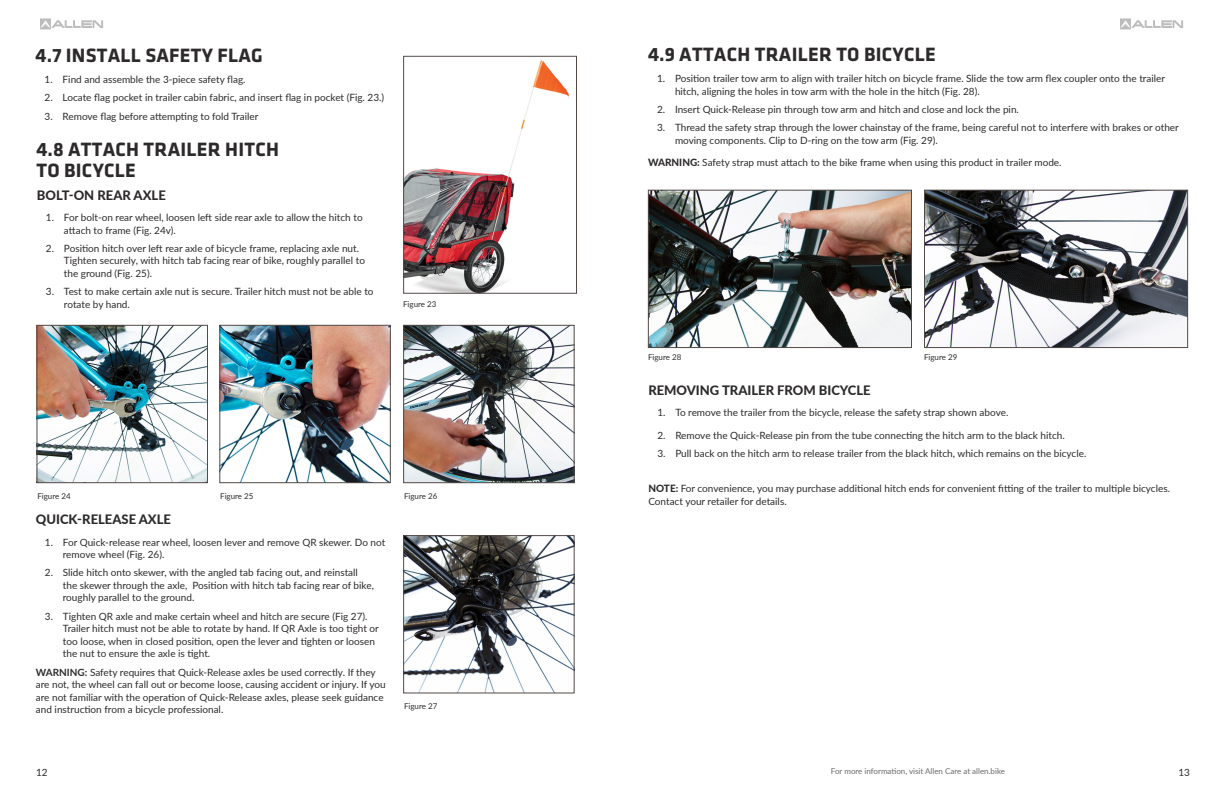
<style>
.page{position:relative;width:1224px;height:792px;background:#fff}
.page>*{position:absolute;margin:0;border:0;box-sizing:border-box;transform-origin:0 0}
.Heading_Left{font:700 20px/21px "Klavika";letter-spacing:.015em;color:#2d2a2b}
.Subheading_Left{font:800 13px "Lato";color:#2d2a2b}
.Body_Left{font:10px/12.5px "Lato";color:#2d2a2b}
.Caption_Left{font:8px "Lato";color:#2d2a2b}
.t1{font:8px "Lato";color:#6c6a6b}
.s1{font-weight:700}
.s2{font-weight:800}
</style>
<div class="page">
<svg style="left:40px;top:18px;width:64px;height:11px"></svg>
<svg style="left:1120px;top:18px;width:64px;height:11px"></svg>
<img style="left:405px;top:60px;width:164px;height:232px">
<div style="left:403px;top:56px;width:174px;height:238px;border:1px solid #524a47"></div>
<img style="left:38px;top:327px;width:168px;height:154px">
<div style="left:36px;top:325px;width:172px;height:158px;border:1px solid #524a47"></div>
<img style="left:221px;top:327px;width:168px;height:154px">
<div style="left:219px;top:325px;width:172px;height:158px;border:1px solid #524a47"></div>
<img style="left:405px;top:327px;width:168px;height:154px">
<div style="left:403px;top:325px;width:172px;height:158px;border:1px solid #524a47"></div>
<img style="left:405px;top:537px;width:168px;height:155px">
<div style="left:403px;top:535px;width:172px;height:159px;border:1px solid #524a47"></div>
<img style="left:650px;top:192px;width:260px;height:154px">
<div style="left:648px;top:190px;width:264px;height:158px;border:1px solid #524a47"></div>
<img style="left:926px;top:192px;width:260px;height:154px">
<div style="left:924px;top:190px;width:264px;height:158px;border:1px solid #524a47"></div>
<p class="Heading_Left" style="left:36px;top:44px;width:229px">4.7 INSTALL SAFETY FLAG</p>
<p class="Body_Left" style="left:45px;top:73px;width:203px">1. Find and assemble the 3-piece safety flag.</p>
<p class="Body_Left" style="left:45px;top:91px;width:341px">2. Locate flag pocket in trailer cabin fabric, and insert flag in pocket (Fig. 23.)</p>
<p class="Body_Left" style="left:45px;top:109px;width:215px">3. Remove flag before attempting to fold Trailer</p>
<p class="Heading_Left" style="left:36px;top:138px;width:244px">4.8 ATTACH TRAILER HITCH<br>TO BICYCLE</p>
<p class="Subheading_Left" style="left:37px;top:185px;width:130px">BOLT-ON REAR AXLE</p>
<p class="Body_Left" style="left:64px;top:211px;width:300px;text-indent:-18px">1. For bolt-on rear wheel, loosen left side rear axle to allow the hitch to attach to frame (Fig. 24v).</p>
<p class="Body_Left" style="left:64px;top:242px;width:303px;text-indent:-18px">2. Position hitch over left rear axle of bicycle frame, replacing axle nut.<br>Tighten securely, with hitch tab facing rear of bike, roughly parallel to the ground (Fig. 25).</p>
<p class="Body_Left" style="left:64px;top:285px;width:311px;text-indent:-18px">3. Test to make certain axle nut is secure. Trailer hitch must not be able to rotate by hand.</p>
<p class="Caption_Left" style="left:403px;top:298px;width:35px">Figure 23</p>
<p class="Caption_Left" style="left:37px;top:490px;width:35px">Figure 24</p>
<p class="Caption_Left" style="left:220px;top:490px;width:35px">Figure 25</p>
<p class="Caption_Left" style="left:404px;top:490px;width:35px">Figure 26</p>
<p class="Subheading_Left" style="left:36px;top:510px;width:137px">QUICK-RELEASE AXLE</p>
<p class="Body_Left" style="left:63px;top:535px;width:324px;text-indent:-18px">1. For Quick-release rear wheel, loosen lever and remove QR skewer. Do not remove wheel (Fig. 26).</p>
<p class="Body_Left" style="left:63px;top:566px;width:313px;text-indent:-18px">2. Slide hitch onto skewer, with the angled tab facing out, and reinstall the skewer through the axle, Position with hitch tab facing rear of bike, roughly parallel to the ground.</p>
<p class="Body_Left" style="left:63px;top:609px;width:317px;text-indent:-18px">3. Tighten QR axle and make certain wheel and hitch are secure (Fig 27).<br>Trailer hitch must not be able to rotate by hand. If QR Axle is too tight or too loose, when in closed position, open the lever and tighten or loosen the nut to ensure the axle is tight.</p>
<p class="Body_Left" style="left:36px;top:665px;width:351px"><span class="s1">WARNING:</span> Safety requires that Quick-Release axles be used correctly. If they are not, the wheel can fall out or become loose, causing accident or injury. If you are not familiar with the operation of Quick-Release axles, please seek guidance and instruction from a bicycle professional.</p>
<p class="Caption_Left" style="left:404px;top:700px;width:35px">Figure 27</p>
<p class="Heading_Left" style="left:648px;top:43px;width:289px">4.9 ATTACH TRAILER TO BICYCLE</p>
<p class="Body_Left" style="left:675px;top:72px;width:492px;text-indent:-18px">1. Position trailer tow arm to align with trailer hitch on bicycle frame. Slide the tow arm flex coupler onto the trailer hitch, aligning the holes in tow arm with the hole in the hitch (Fig. 28).</p>
<p class="Body_Left" style="left:657px;top:102px;width:363px">2. Insert Quick-Release pin through tow arm and hitch and close and lock the pin.</p>
<p class="Body_Left" style="left:675px;top:121px;width:505px;text-indent:-18px">3. Thread the safety strap through the lower chainstay of the frame, being careful not to interfere with brakes or other moving components. Clip to D-ring on the tow arm (Fig. 29).</p>
<p class="Body_Left" style="left:648px;top:156px;width:415px"><span class="s2">WARNING:</span> Safety strap must attach to the bike frame when using this product in trailer mode.</p>
<p class="Caption_Left" style="left:648px;top:351px;width:35px">Figure 28</p>
<p class="Caption_Left" style="left:924px;top:351px;width:35px">Figure 29</p>
<p class="Subheading_Left" style="left:648px;top:380px;width:224px">REMOVING TRAILER FROM BICYCLE</p>
<p class="Body_Left" style="left:657px;top:406px;width:353px">1. To remove the trailer from the bicycle, release the safety strap shown above.</p>
<p class="Body_Left" style="left:657px;top:429px;width:409px">2. Remove the Quick-Release pin from the tube connecting the hitch arm to the black hitch.</p>
<p class="Body_Left" style="left:657px;top:447px;width:431px">3. Pull back on the hitch arm to release trailer from the black hitch, which remains on the bicycle.</p>
<p class="Body_Left" style="left:648px;top:482px;width:523px"><span class="s2">NOTE:</span> For convenience, you may purchase additional hitch ends for convenient fitting of the trailer to multiple bicycles.<br>Contact your retailer for details.</p>
<p class="Body_Left" style="left:36px;top:766px;width:13px">12</p>
<p class="t1" style="left:831px;top:766px;width:176px">For more information, visit Allen Care at allen.bike</p>
<p class="Body_Left" style="left:1178px;top:766px;width:13px">13</p>
</div>
